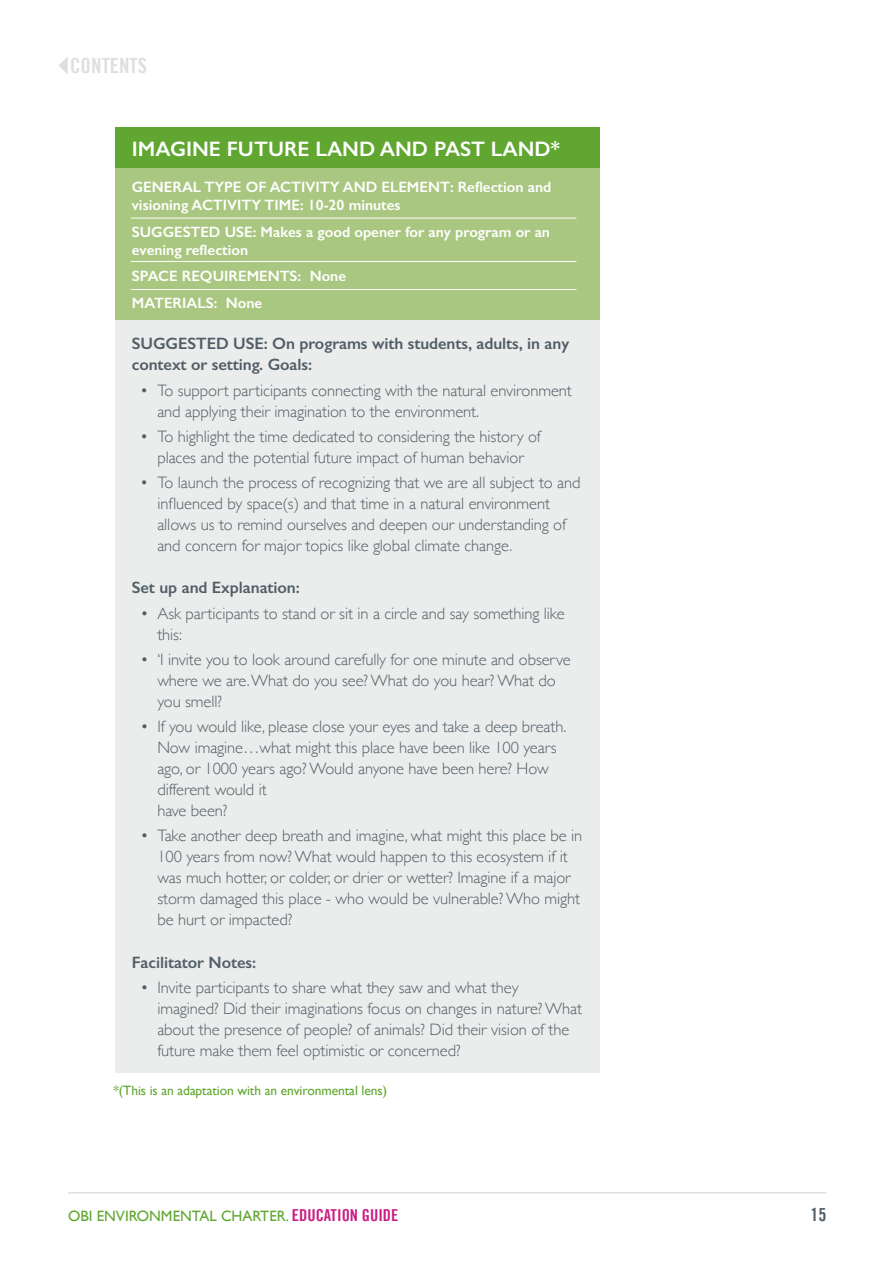
<style>
.page{position:relative;width:893px;height:1263px;background:#fff}
.page>*{position:absolute;margin:0;border:0;box-sizing:border-box;transform-origin:0 0}
.t1{font:600 21px "Gill Sans";color:#fff}
.t2{font:21px "Trade Gothic Bold Cond Twenty";color:#dde0de}
.t3{font:18px "Trade Gothic Bold Cond Twenty";color:#525e67}
.t4{font:300 16.5px/21px "Gill Sans";letter-spacing:-.005em;color:#525e67}
.t5{font:600 16.5px/21px "Gill Sans";letter-spacing:-.005em;color:#525e67}
.t6{font:600 15px/18px "Gill Sans";color:#fff}
.t7{font:15px "Gill Sans";color:#60a631}
.t8{font:13.5px "Gill Sans";letter-spacing:-.005em;color:#60a631}
.s1{font-family:"Trade Gothic Bold Cond Twenty";font-size:16.5px;color:#ca1e84}
</style>
<div class="page">
<hr style="left:68px;top:1192px;width:758px;height:1px;background:#dde0de">
<div style="left:115px;top:320px;width:485px;height:753px;background:#ebedec"></div>
<div style="left:115px;top:128px;width:485px;height:40px;background:#60a631"></div>
<div style="left:115px;top:168px;width:485px;height:152px;background:#aac782"></div>
<hr style="left:131px;top:218px;width:445px;height:1px;background:#fff">
<hr style="left:131px;top:261px;width:445px;height:1px;background:#fff">
<hr style="left:131px;top:289px;width:445px;height:1px;background:#fff">
<svg style="left:59px;top:57px;width:9px;height:17px"></svg>
<p class="t2" style="left:70px;top:53px;width:78px">CONTENTS</p>
<p class="t1" style="left:132px;top:136px;width:430px">IMAGINE FUTURE LAND AND PAST LAND*</p>
<p class="t6" style="left:132px;top:178px;width:421px">GENERAL TYPE OF ACTIVITY AND ELEMENT: Reflection and visioning ACTIVITY TIME: 10-20 minutes</p>
<p class="t6" style="left:132px;top:222px;width:420px">SUGGESTED USE: Makes a good opener for any program or an evening reflection</p>
<p class="t6" style="left:132px;top:263px;width:216px;line-height:26.5px">SPACE REQUIREMENTS: None<br>MATERIALS: None</p>
<p class="t5" style="left:132px;top:333px;width:439px">SUGGESTED USE: On programs with students, adults, in any context or setting. Goals:</p>
<p class="t4" style="left:157px;top:379px;width:416px;text-indent:-17px">• To support participants connecting with the natural environment and applying their imagination to the environment.</p>
<p class="t4" style="left:140px;top:425px;width:402px;text-align:center">• To highlight the time dedicated to considering the history of places and the potential future impact of human behavior</p>
<p class="t4" style="left:157px;top:471px;width:425px;text-indent:-17px">• To launch the process of recognizing that we are all subject to and influenced by space(s) and that time in a natural environment allows us to remind ourselves and deepen our understanding of and concern for major topics like global climate change.</p>
<p class="t5" style="left:132px;top:577px;width:170px">Set up and Explanation:</p>
<p class="t4" style="left:157px;top:602px;width:409px;text-indent:-17px">• Ask participants to stand or sit in a circle and say something like this:</p>
<p class="t4" style="left:157px;top:648px;width:415px;text-indent:-17px">• ‘I invite you to look around carefully for one minute and observe where we are. What do you see? What do you hear? What do you smell?</p>
<p class="t4" style="left:157px;top:715px;width:410px;text-indent:-17px">• If you would like, please close your eyes and take a deep breath.<br>Now imagine…what might this place have been like 100 years ago, or 1000 years ago? Would anyone have been here? How different would it<br>have been?</p>
<p class="t4" style="left:157px;top:825px;width:426px;text-indent:-17px">• Take another deep breath and imagine, what might this place be in 100 years from now? What would happen to this ecosystem if it was much hotter, or colder, or drier or wetter? Imagine if a major storm damaged this place - who would be vulnerable? Who might be hurt or impacted?</p>
<p class="t5" style="left:132px;top:951px;width:126px">Facilitator Notes:</p>
<p class="t4" style="left:157px;top:976px;width:426px;text-indent:-17px">• Invite participants to share what they saw and what they imagined? Did their imaginations focus on changes in nature? What about the presence of people? of animals? Did their vision of the future make them feel optimistic or concerned?</p>
<p class="t8" style="left:113px;top:1082px;width:275px">*(This is an adaptation with an environmental lens)</p>
<p class="t7" style="left:68px;top:1206px;width:332px">OBI ENVIRONMENTAL CHARTER. <span class="s1">EDUCATION GUIDE</span></p>
<p class="t3" style="left:810px;top:1204px;width:17px">15</p>
</div>
